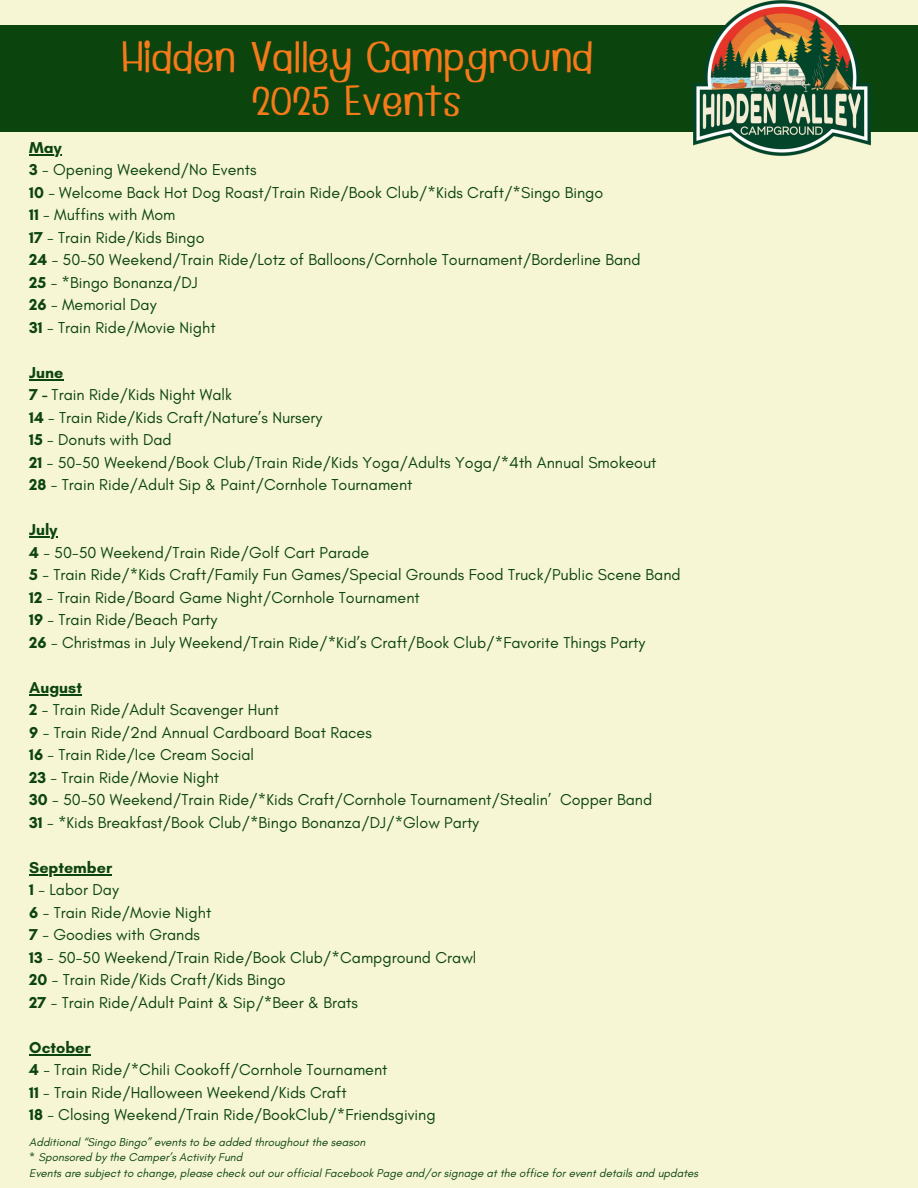
<style>
.page{position:relative;width:918px;height:1188px;background:#f6f6d4}
.page>*{position:absolute;margin:0;border:0;box-sizing:border-box;transform-origin:0 0}
.t1{font:40.5px/43.8px "Earth";color:#f67a1a;text-align:center}
.t2{font:16.05px/22.5px "Glacial Indifference";color:#0c440e}
.t3{font:italic 11.55px "Glacial Indifference";color:#0c440e}
.s1{font-weight:700}
</style>
<div class="page">
<div style="left:0;top:25px;width:918px;height:107px;background:#0c440e"></div>
<img style="left:693px;top:0;width:178px;height:156px">
<hr style="left:29px;top:154px;width:33px;height:1px;background:#0c440e">
<hr style="left:29px;top:379px;width:34px;height:1px;background:#0c440e">
<svg style="left:29px;top:537px;width:28px;height:1px"></svg>
<hr style="left:29px;top:694px;width:53px;height:1px;background:#0c440e">
<hr style="left:29px;top:874px;width:83px;height:1px;background:#0c440e">
<hr style="left:29px;top:1054px;width:62px;height:1px;background:#0c440e">
<p class="t1" style="left:120px;top:33px;width:475px">Hidden Valley Campground<br>2025 Events</p>
<p class="t2" style="left:29px;top:136px;width:613px"><span class="s1">May<br>3</span> - Opening Weekend/No Events<br><span class="s1">10</span> - Welcome Back Hot Dog Roast/Train Ride/Book Club/*Kids Craft/*Singo Bingo<br><span class="s1">11</span> - Muffins with Mom<br><span class="s1">17</span> - Train Ride/Kids Bingo<br><span class="s1">24</span> - 50-50 Weekend/Train Ride/Lotz of Balloons/Cornhole Tournament/Borderline Band <span class="s1">25</span> - *Bingo Bonanza/DJ<br><span class="s1">26</span> - Memorial Day<br><span class="s1">31</span> - Train Ride/Movie Night</p>
<h1 class="t2" style="left:29px;top:361px;width:629px"><span class="s1">June<br>7 -</span> Train Ride/Kids Night Walk<br><span class="s1">14</span> - Train Ride/Kids Craft/Nature’s Nursery<br><span class="s1">15</span> - Donuts with Dad<br><span class="s1">21</span> - 50-50 Weekend/Book Club/Train Ride/Kids Yoga/Adults Yoga/*4th Annual Smokeout <span class="s1">28</span> - Train Ride/Adult Sip &amp; Paint/Cornhole Tournament</h1>
<h2 class="t2" style="left:29px;top:519px;width:653px"><span class="s1">July<br>4</span> - 50-50 Weekend/Train Ride/Golf Cart Parade<br><span class="s1">5</span> - Train Ride/*Kids Craft/Family Fun Games/Special Grounds Food Truck/Public Scene Band <span class="s1">12</span> - Train Ride/Board Game Night/Cornhole Tournament<br><span class="s1">19</span> - Train Ride/Beach Party<br><span class="s1">26</span> - Christmas in July Weekend/Train Ride/*Kid’s Craft/Book Club/*Favorite Things Party</h2>
<h2 class="t2" style="left:29px;top:676px;width:624px"><span class="s1">August<br>2</span> - Train Ride/Adult Scavenger Hunt<br><span class="s1">9</span> - Train Ride/2nd Annual Cardboard Boat Races<br><span class="s1">16</span> - Train Ride/Ice Cream Social<br><span class="s1">23</span> - Train Ride/Movie Night<br><span class="s1">30</span> - 50-50 Weekend/Train Ride/*Kids Craft/Cornhole Tournament/Stealin’ Copper Band <span class="s1">31</span> - *Kids Breakfast/Book Club/*Bingo Bonanza/DJ/*Glow Party</h2>
<h2 class="t2" style="left:29px;top:856px;width:449px"><span class="s1">September<br>1</span> - Labor Day<br><span class="s1">6</span> - Train Ride/Movie Night<br><span class="s1">7</span> - Goodies with Grands<br><span class="s1">13</span> - 50-50 Weekend/Train Ride/Book Club/*Campground Crawl<br><span class="s1">20</span> - Train Ride/Kids Craft/Kids Bingo<br><span class="s1">27</span> - Train Ride/Adult Paint &amp; Sip/*Beer &amp; Brats</h2>
<h2 class="t2" style="left:29px;top:1036px;width:408px"><span class="s1">October<br>4</span> - Train Ride/*Chili Cookoff/Cornhole Tournament<br><span class="s1">11</span> - Train Ride/Halloween Weekend/Kids Craft<br><span class="s1">18</span> - Closing Weekend/Train Ride/BookClub/*Friendsgiving</h2>
<h2 class="t3" style="left:29px;top:1135px;width:338px">Additional “Singo Bingo” events to be added throughout the season</h2>
<h2 class="t3" style="left:29px;top:1150px;width:215px">* Sponsored by the Camper’s Activity Fund</h2>
<p class="t3" style="left:29px;top:1166px;width:670px">Events are subject to change, please check out our official Facebook Page and/or signage at the office for event details and updates</p>
</div>
